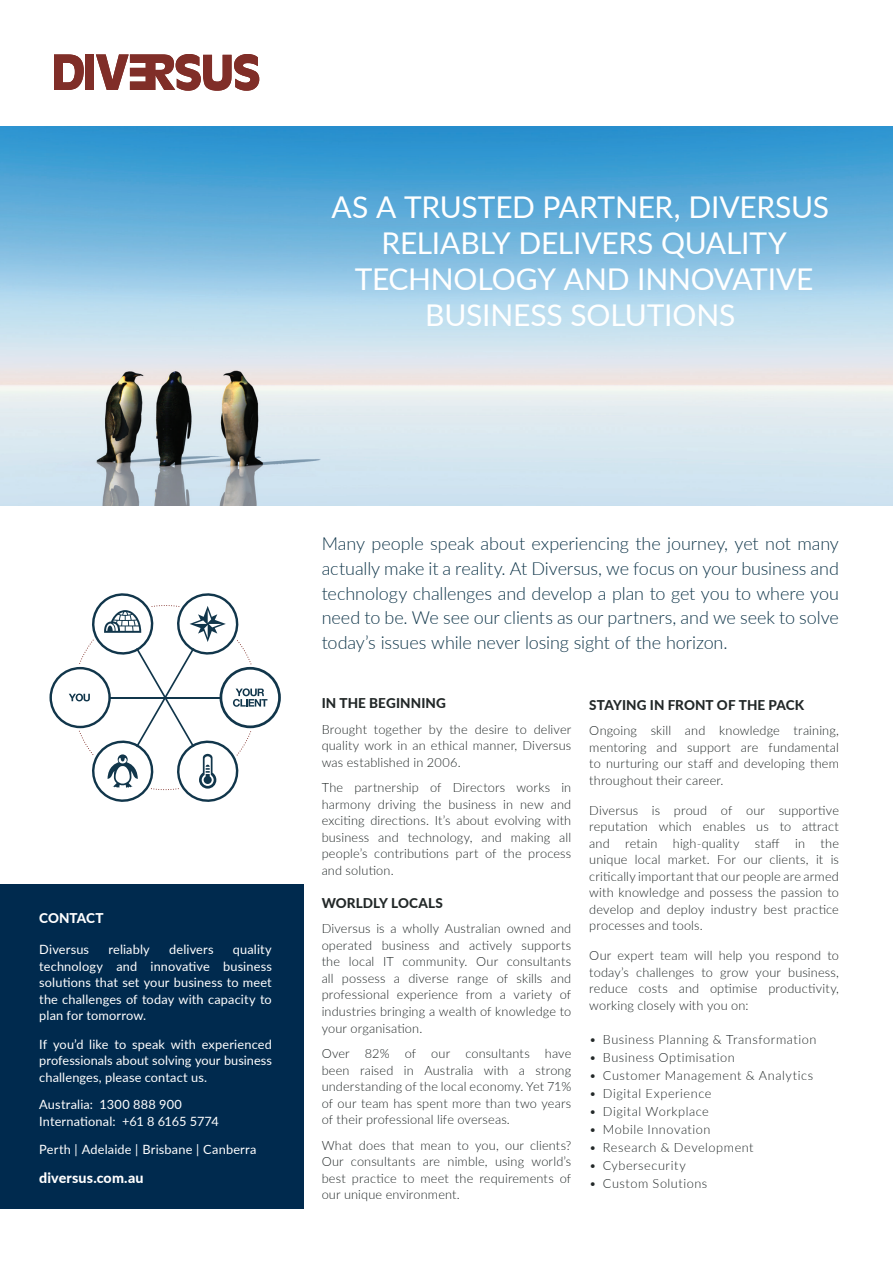
<style>
.page{position:relative;width:893px;height:1263px;background:#fff}
.page>*{position:absolute;margin:0;border:0;box-sizing:border-box;transform-origin:0 0}
.t1{font:30px "Lato";letter-spacing:-.005em;color:#fff}
.t2{font:300 18px/24.8px "Lato";letter-spacing:-.005em;color:#11374b;text-align:justify}
.t3{font:800 14.25px "Lato";letter-spacing:.01em;color:#fff}
.t4{font:800 13.5px "Lato";letter-spacing:.01em;color:#222828}
.t5{font:800 13.5px "Lato";letter-spacing:-.005em;color:#fff}
.t6{font:300 12.75px/16.5px "Lato";letter-spacing:.015em;color:#222828;text-align:justify}
.t7{font:12.75px/16.5px "Lato";letter-spacing:.01em;color:#fff;text-align:justify}
.t8{font:300 12.75px "Lato";letter-spacing:.04em;color:#222828}
.t9{font:300 12.75px "Lato";letter-spacing:.045em;color:#222828}
</style>
<div class="page">
<img style="left:0;top:126px;width:893px;height:380px">
<div style="left:0;top:884px;width:304px;height:325px;background:#002a4e"></div>
<svg style="left:54px;top:54px;width:30px;height:36px"></svg>
<div style="left:85px;top:54px;width:9px;height:36px;background:#802e28"></div>
<svg style="left:96px;top:54px;width:163px;height:36px"></svg>
<svg style="left:50px;top:593px;width:231px;height:209px"></svg>
<p class="t1" style="left:331px;top:185px;width:499px">AS A TRUSTED PARTNER, DIVERSUS</p>
<p class="t1" style="left:381px;top:221px;width:407px">RELIABLY DELIVERS QUALITY</p>
<p class="t1" style="left:355px;top:257px;width:460px">TECHNOLOGY AND INNOVATIVE</p>
<p class="t1" style="left:425px;top:293px;width:312px">BUSINESS SOLUTIONS</p>
<p class="t5" style="left:39px;top:908px;width:66px">CONTACT</p>
<p class="t7" style="left:39px;top:941px;width:51px">Diversus</p>
<p class="t7" style="left:108px;top:941px;width:43px">reliably</p>
<p class="t7" style="left:169px;top:941px;width:46px">delivers</p>
<p class="t7" style="left:39px;top:941px;width:234px;text-indent:194px">quality technology and innovative business solutions that set your business to meet the challenges of today with capacity to plan for tomorrow.</p>
<p class="t7" style="left:39px;top:1035px;width:234px">If you’d like to speak with experienced professionals about solving your business challenges, please contact us.</p>
<p class="t7" style="left:39px;top:1095px;width:144px">Australia: 1300 888 900</p>
<p class="t7" style="left:39px;top:1112px;width:181px">International: +61 8 6165 5774</p>
<p class="t7" style="left:39px;top:1140px;width:219px">Perth | Adelaide | Brisbane | Canberra</p>
<p class="t3" style="left:39px;top:1167px;width:106px">diversus.com.au</p>
<p class="t2" style="left:322px;top:530px;width:519px">Many people speak about experiencing the journey, yet not many actually make it a reality. At Diversus, we focus on your business and technology challenges and develop a plan to get you to where you need to be. We see our clients as our partners, and we seek to solve today’s issues while never losing sight of the horizon.</p>
<p class="t4" style="left:322px;top:693px;width:126px">IN THE BEGINNING</p>
<p class="t6" style="left:322px;top:721px;width:251px">Brought together by the desire to deliver quality work in an ethical manner, Diversus was established in 2006.</p>
<p class="t6" style="left:322px;top:779px;width:251px">The partnership of Directors works in harmony driving the business in new and exciting directions. It’s about evolving with business and technology, and making all people’s contributions part of the process and solution.</p>
<p class="t4" style="left:322px;top:893px;width:123px">WORLDLY LOCALS</p>
<p class="t6" style="left:322px;top:920px;width:251px">Diversus is a wholly Australian owned and operated business and actively supports the local IT community. Our consultants all possess a diverse range of skills and professional experience from a variety of industries bringing a wealth of knowledge to your organisation.</p>
<p class="t6" style="left:322px;top:1045px;width:251px">Over 82% of our consultants have been raised in Australia with a strong understanding of the local economy. Yet 71% of our team has spent more than two years of their professional life overseas.</p>
<p class="t6" style="left:322px;top:1136px;width:251px">What does that mean to you, our clients?<br>Our consultants are nimble, using world’s best practice to meet the requirements of our unique environment.</p>
<p class="t4" style="left:589px;top:695px;width:216px">STAYING IN FRONT OF THE PACK</p>
<p class="t6" style="left:589px;top:722px;width:251px">Ongoing skill and knowledge training, mentoring and support are fundamental to nurturing our staff and developing them throughout their career.</p>
<p class="t6" style="left:589px;top:801px;width:251px">Diversus is proud of our supportive reputation which enables us to attract and retain high-quality staff in the unique local market. For our clients, it is critically important that our people are armed with knowledge and possess the passion to develop and deploy industry best practice processes and tools.</p>
<p class="t6" style="left:589px;top:947px;width:251px">Our expert team will help you respond to today’s challenges to grow your business, reduce costs and optimise productivity, working closely with you on:</p>
<p class="t8" style="left:589px;top:1031px;width:229px">• Business Planning &amp; Transformation</p>
<p class="t8" style="left:589px;top:1049px;width:147px">• Business Optimisation</p>
<p class="t8" style="left:589px;top:1067px;width:225px">• Customer Management &amp; Analytics</p>
<p class="t8" style="left:589px;top:1085px;width:124px">• Digital Experience</p>
<p class="t8" style="left:589px;top:1103px;width:121px">• Digital Workplace</p>
<p class="t8" style="left:589px;top:1121px;width:123px">• Mobile Innovation</p>
<p class="t8" style="left:589px;top:1139px;width:166px">• Research &amp; Development</p>
<p class="t9" style="left:589px;top:1157px;width:98px">• Cybersecurity</p>
<p class="t8" style="left:589px;top:1175px;width:120px">• Custom Solutions</p>
</div>
